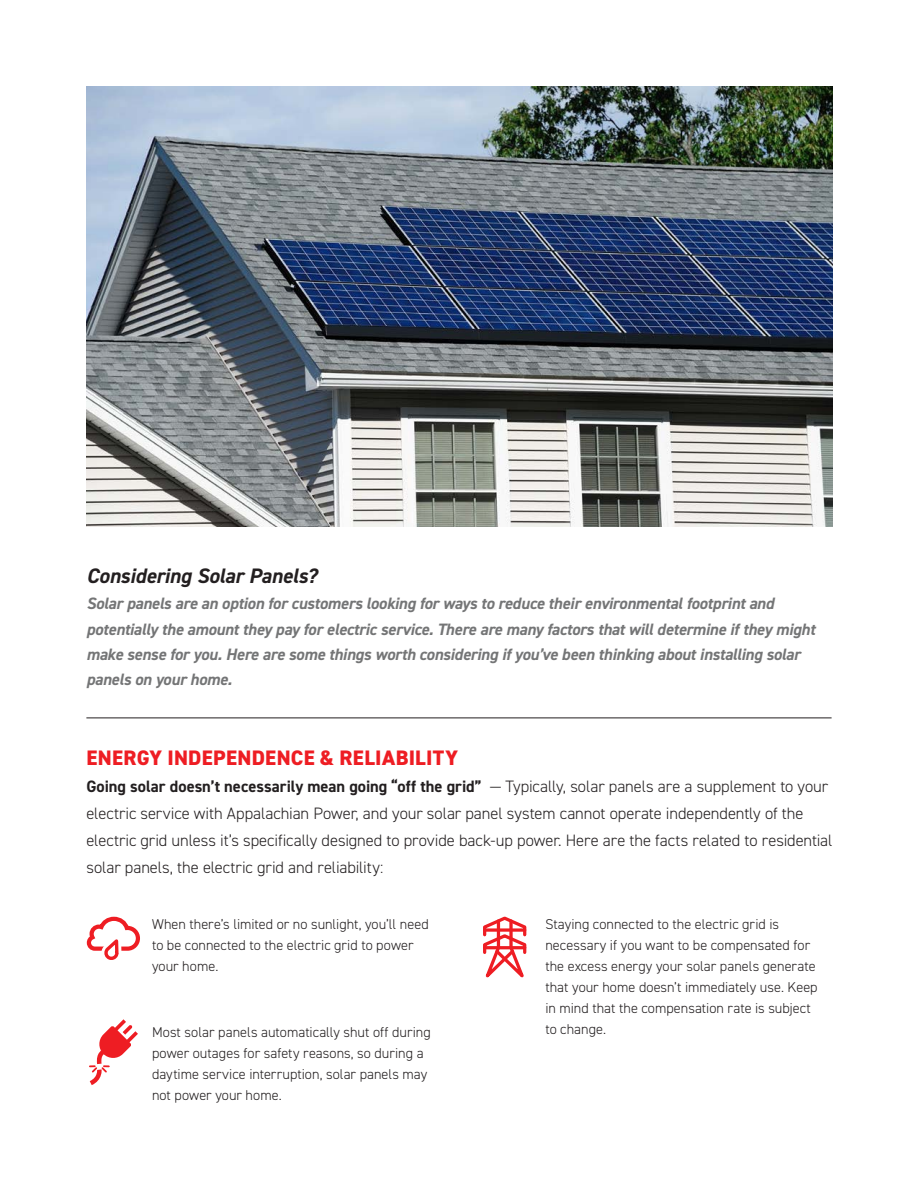
<style>
.page{position:relative;width:918px;height:1188px;background:#fff}
.page>*{position:absolute;margin:0;border:0;box-sizing:border-box;transform-origin:0 0}
.t1{font:800 21px "DIN2014";letter-spacing:.015em;color:#ee1d23}
.t2{font:italic 700 21px "DIN2014";color:#231f20}
.No_Spacing{font:300 16.5px/27px "DIN2014";letter-spacing:-.005em;color:#231f20}
.t3{font:italic 700 16.5px/25.5px "DIN2014";letter-spacing:-.01em;color:#747576}
.t4{font:300 14.25px/21px "DIN2014";color:#231f20}
.s1{font-weight:700}
</style>
<div class="page">
<hr style="left:86px;top:718px;width:746px;height:1px;background:#231f20">
<svg style="left:86px;top:916px;width:54px;height:44px"></svg>
<svg style="left:89px;top:1019px;width:49px;height:66px"></svg>
<svg style="left:483px;top:916px;width:44px;height:62px"></svg>
<img style="left:87px;top:86px;width:745px;height:440px">
<p class="t2" style="left:86px;top:562px;width:232px">Considering Solar Panels?</p>
<p class="t3" style="left:86px;top:590px;width:730px">Solar panels are an option for customers looking for ways to reduce their environmental footprint and potentially the amount they pay for electric service. There are many factors that will determine if they might make sense for you. Here are some things worth considering if you’ve been thinking about installing solar panels on your home.</p>
<p class="t1" style="left:87px;top:744px;width:373px">ENERGY INDEPENDENCE &amp; RELIABILITY</p>
<p class="No_Spacing" style="left:86px;top:773px;width:748px"><span class="s1">Going solar doesn’t necessarily mean going “off the grid”</span> — Typically, solar panels are a supplement to your electric service with Appalachian Power, and your solar panel system cannot operate independently of the electric grid unless it’s specifically designed to provide back-up power. Here are the facts related to residential solar panels, the electric grid and reliability:</p>
<p class="t4" style="left:152px;top:913px;width:278px">When there’s limited or no sunlight, you’ll need to be connected to the electric grid to power your home.</p>
<p class="t4" style="left:152px;top:1021px;width:280px">Most solar panels automatically shut off during power outages for safety reasons, so during a daytime service interruption, solar panels may not power your home.</p>
<p class="t4" style="left:545px;top:913px;width:274px">Staying connected to the electric grid is necessary if you want to be compensated for the excess energy your solar panels generate that your home doesn’t immediately use. Keep in mind that the compensation rate is subject to change.</p>
</div>
